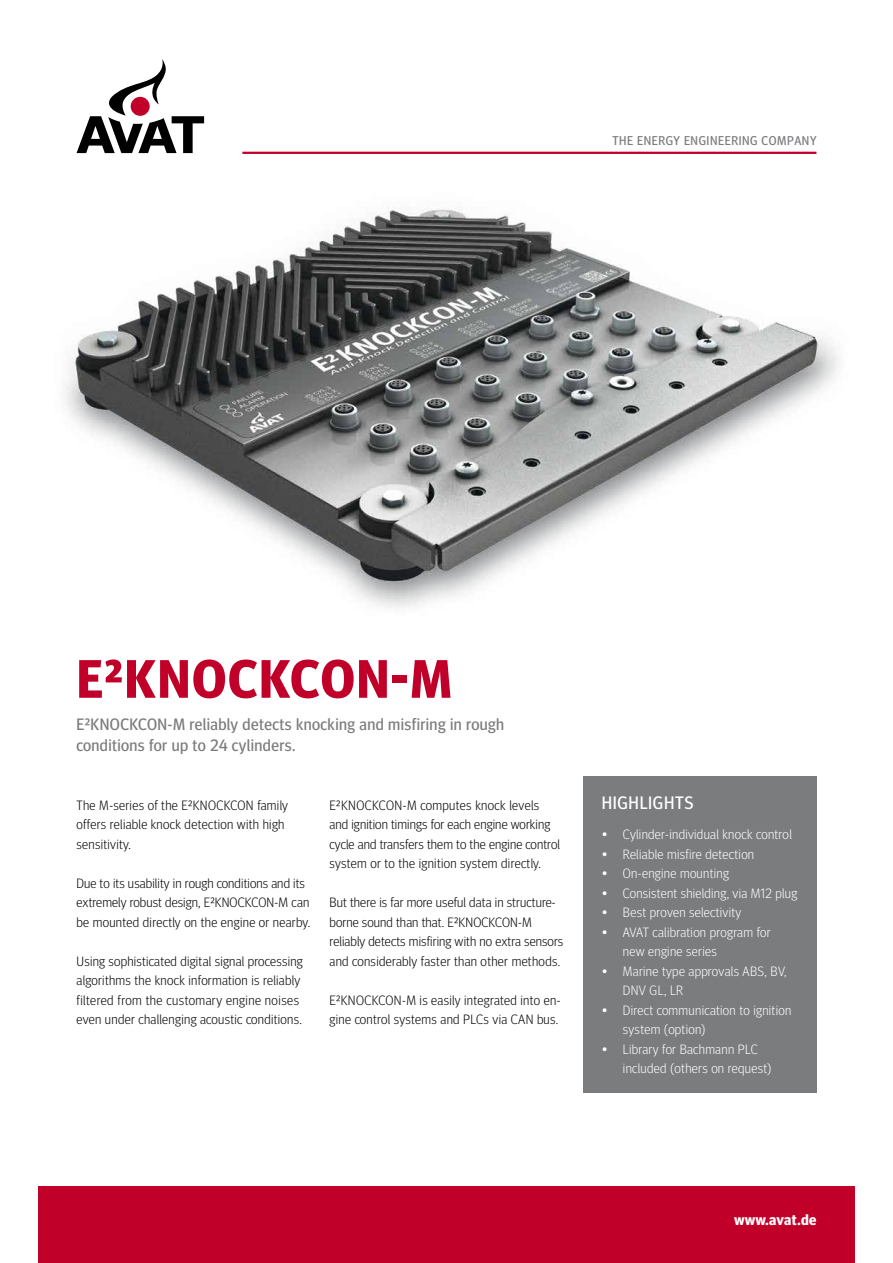
<style>
.page{position:relative;width:893px;height:1263px;background:#fff}
.page>*{position:absolute;margin:0;border:0;box-sizing:border-box;transform-origin:0 0}
.t1{font:700 54px "Meta Headline OT";letter-spacing:.035em;color:#c1002a}
.t2{font:18px "Meta Headline OT";letter-spacing:.035em;color:#fff}
.t3{font:16.5px/21px "Meta Headline OT";letter-spacing:.025em;color:#7b7c7e}
.t4{font:700 15px "Meta Headline OT";letter-spacing:.02em;color:#fff}
.t5{font:300 13.5px/19.5px "Meta Headline OT";letter-spacing:.02em;color:#000}
.t6{font:300 13.5px/19.5px "Meta Headline OT";letter-spacing:.025em;color:#fff}
.t7{font:12.75px "Meta Headline OT";letter-spacing:.045em;color:#7b7c7e}
</style>
<div class="page">
<img style="left:64px;top:207px;width:774px;height:401px">
<div style="left:38px;top:1186px;width:817px;height:77px;background:#c1002a"></div>
<hr style="left:242px;top:152px;width:574px;height:2px;background:#c1002a">
<svg style="left:77px;top:59px;width:127px;height:94px"></svg>
<div style="left:583px;top:776px;width:233px;height:316px;background:#7b7c7e"></div>
<p class="t7" style="left:612px;top:133px;width:206px">THE ENERGY ENGINEERING COMPANY</p>
<h1 class="t1" style="left:77px;top:647px;width:376px">E²KNOCKCON-M</h1>
<p class="t3" style="left:77px;top:714px;width:429px">E²KNOCKCON-M reliably detects knocking and misfiring in rough conditions for up to 24 cylinders.</p>
<p class="t5" style="left:77px;top:795px;width:213px">The M-series of the E²KNOCKCON family offers reliable knock detection with high sensitivity.</p>
<p class="t5" style="left:77px;top:873px;width:235px">Due to its usability in rough conditions and its extremely robust design, E²KNOCKCON-M can be mounted directly on the engine or nearby.</p>
<p class="t5" style="left:77px;top:951px;width:228px">Using sophisticated digital signal processing algorithms the knock information is reliably filtered from the customary engine noises even under challenging acoustic conditions.</p>
<p class="t5" style="left:330px;top:795px;width:232px">E²KNOCKCON-M computes knock levels and ignition timings for each engine working cycle and transfers them to the engine control system or to the ignition system directly.</p>
<p class="t5" style="left:330px;top:892px;width:235px">But there is far more useful data in structure&shy;borne sound than that. E²KNOCKCON-M reliably detects misfiring with no extra sensors and considerably faster than other methods.</p>
<p class="t5" style="left:330px;top:990px;width:232px">E²KNOCKCON-M is easily integrated into en&shy;gine control systems and PLCs via CAN bus.</p>
<h2 class="t2" style="left:602px;top:792px;width:93px">HIGHLIGHTS</h2>
<p class="t6" style="left:602px;top:824px;width:192px">• Cylinder-individual knock control</p>
<p class="t6" style="left:602px;top:844px;width:154px">• Reliable misfire detection</p>
<p class="t6" style="left:602px;top:863px;width:129px">• On-engine mounting</p>
<p class="t6" style="left:602px;top:883px;width:197px">• Consistent shielding, via M12 plug</p>
<p class="t6" style="left:602px;top:902px;width:141px">• Best proven selectivity</p>
<p class="t6" style="left:623px;top:922px;width:149px;text-indent:-21px">• AVAT calibration program for new engine series</p>
<p class="t6" style="left:623px;top:961px;width:165px;text-indent:-21px">• Marine type approvals ABS, BV,<br>DNV GL, LR</p>
<p class="t6" style="left:623px;top:1000px;width:170px;text-indent:-21px">• Direct communication to ignition system (option)</p>
<p class="t6" style="left:623px;top:1039px;width:150px;text-indent:-21px">• Library for Bachmann PLC included (others on request)</p>
<p class="t4" style="left:734px;top:1210px;width:84px">www.avat.de</p>
</div>
